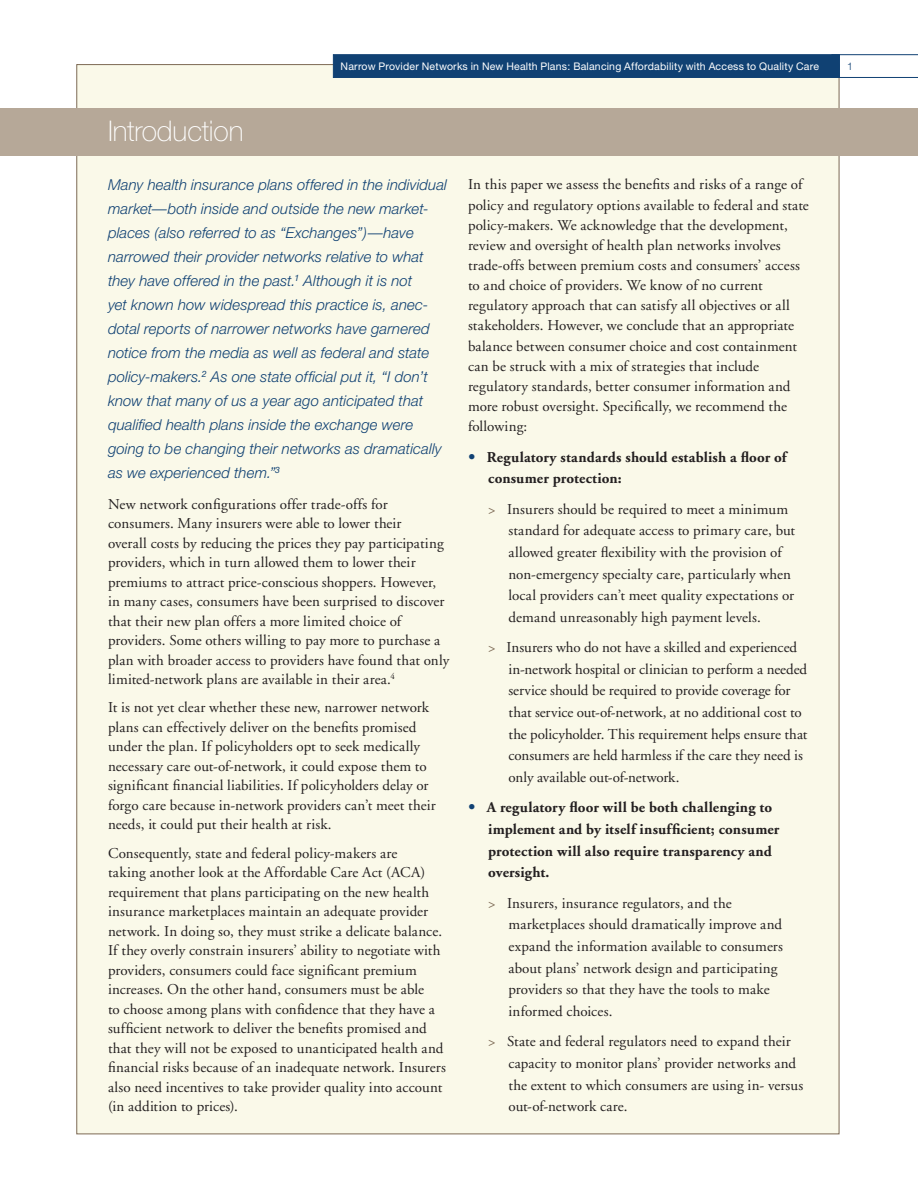
<style>
.page{position:relative;width:918px;height:1188px;background:#fff}
.page>*{position:absolute;margin:0;border:0;box-sizing:border-box;transform-origin:0 0}
.t1{font:100 28.5px "Helvetica Neue";letter-spacing:-.005em;color:#fff}
.t2{font:15px/19.5px "Adobe Garamond";letter-spacing:.005em;color:#231f20}
.t3{font:italic 300 15px/24px "Helvetica Neue";letter-spacing:.005em;color:#104173}
.t4{font:700 15px/21.6px "Adobe Garamond";letter-spacing:.01em;color:#231f20}
.t5{font:10.5px "Helvetica Neue";letter-spacing:.02em;color:#fff}
.t6{font:300 10.5px "Helvetica Neue";color:#104173}
.s1{font-family:"Helvetica Neue";font-weight:900;font-stretch:condensed;color:#104173}
.s2{font-weight:400;color:#104173}
.s3{color:#7c6954}
</style>
<div class="page">
<div style="left:77px;top:64px;width:762px;height:1070px;background:#faf9e9"></div>
<svg style="left:840px;top:54px;width:78px;height:24px"></svg>
<div style="left:333px;top:54px;width:507px;height:24px;background:#104173;border:1px solid #104173"></div>
<div style="left:0;top:108px;width:918px;height:48px;background:#b6a898"></div>
<h1 class="t1" style="left:108px;top:115px;width:137px">Introduction</h1>
<p class="t5" style="left:341px;top:60px;width:480px">Narrow Provider Networks in New Health Plans: Balancing Affordability with Access to Quality Care</p>
<p class="t6" style="left:847px;top:59px;width:7px">1</p>
<p class="t3" style="left:108px;top:173px;width:341px">Many health insurance plans offered in the individual market—both inside and outside the new market&shy;places (also referred to as “Exchanges”)—have narrowed their provider networks relative to what they have offered in the past.<sup>1</sup> Although it is not<br>yet known how widespread this practice is, anec&shy;dotal reports of narrower networks have garnered notice from the media as well as federal and state policy-makers.<sup>2</sup> As one state official put it, “I don’t know that many of us a year ago anticipated that qualified health plans inside the exchange were going to be changing their networks as dramatically as we experienced them.”<sup>3</sup></p>
<p class="t2" style="left:108px;top:495px;width:343px">New network configurations offer trade-offs for consumers. Many insurers were able to lower their<br>overall costs by reducing the prices they pay participating providers, which in turn allowed them to lower their premiums to attract price-conscious shoppers. However, in many cases, consumers have been surprised to discover that their new plan offers a more limited choice of providers. Some others willing to pay more to purchase a plan with broader access to providers have found that only limited-network plans are available in their area.<sup>4</sup></p>
<p class="t2" style="left:108px;top:698px;width:329px">It is not yet clear whether these new, narrower network plans can effectively deliver on the benefits promised under the plan. If policyholders opt to seek medically necessary care out-of-network, it could expose them to significant financial liabilities. If policyholders delay or forgo care because in-network providers can’t meet their needs, it could put their health at risk.</p>
<p class="t2" style="left:108px;top:843px;width:339px">Consequently, state and federal policy-makers are<br>taking another look at the Affordable Care Act (ACA) requirement that plans participating on the new health insurance marketplaces maintain an adequate provider network. In doing so, they must strike a delicate balance.<br>If they overly constrain insurers’ ability to negotiate with providers, consumers could face significant premium increases. On the other hand, consumers must be able<br>to choose among plans with confidence that they have a sufficient network to deliver the benefits promised and that they will not be exposed to unanticipated health and financial risks because of an inadequate network. Insurers also need incentives to take provider quality into account (in addition to prices).</p>
<p class="t2" style="left:468px;top:175px;width:342px;line-height:20.1px">In this paper we assess the benefits and risks of a range of policy and regulatory options available to federal and state policy-makers. We acknowledge that the development, review and oversight of health plan networks involves trade-offs between premium costs and consumers’ access to and choice of providers. We know of no current regulatory approach that can satisfy all objectives or all stakeholders. However, we conclude that an appropriate balance between consumer choice and cost containment can be struck with a mix of strategies that include regulatory standards, better consumer information and more robust oversight. Specifically, we recommend the following:</p>
<p class="t4" style="left:488px;top:446px;width:300px;text-indent:-20px"><span class="s1">•</span><span class="s2">•</span> Regulatory standards should establish a floor of consumer protection:</p>
<p class="t2" style="left:508px;top:498px;width:288px;line-height:21.6px;text-indent:-20px"><span class="s3">&gt;&gt;</span> Insurers should be required to meet a minimum standard for adequate access to primary care, but allowed greater flexibility with the provision of non-emergency specialty care, particularly when local providers can’t meet quality expectations or demand unreasonably high payment levels.</p>
<p class="t2" style="left:508px;top:637px;width:301px;line-height:21.6px;text-indent:-20px"><span class="s3">&gt;&gt;</span> Insurers who do not have a skilled and experienced in-network hospital or clinician to perform a needed service should be required to provide coverage for that service out-of-network, at no additional cost to the policyholder. This requirement helps ensure that consumers are held harmless if the care they need is only available out-of-network.</p>
<p class="t4" style="left:488px;top:797px;width:293px;text-indent:-20px"><span class="s1">•</span><span class="s2">•</span> A regulatory floor will be both challenging to implement and by itself insufficient; consumer protection will also require transparency and oversight.</p>
<p class="t2" style="left:508px;top:893px;width:276px;line-height:21.6px;text-indent:-20px"><span class="s3">&gt;&gt;</span> Insurers, insurance regulators, and the marketplaces should dramatically improve and expand the information available to consumers about plans’ network design and participating providers so that they have the tools to make informed choices.</p>
<p class="t2" style="left:508px;top:1031px;width:296px;line-height:21.6px;text-indent:-20px"><span class="s3">&gt;&gt;</span> State and federal regulators need to expand their capacity to monitor plans’ provider networks and the extent to which consumers are using in- versus out-of-network care.</p>
</div>
